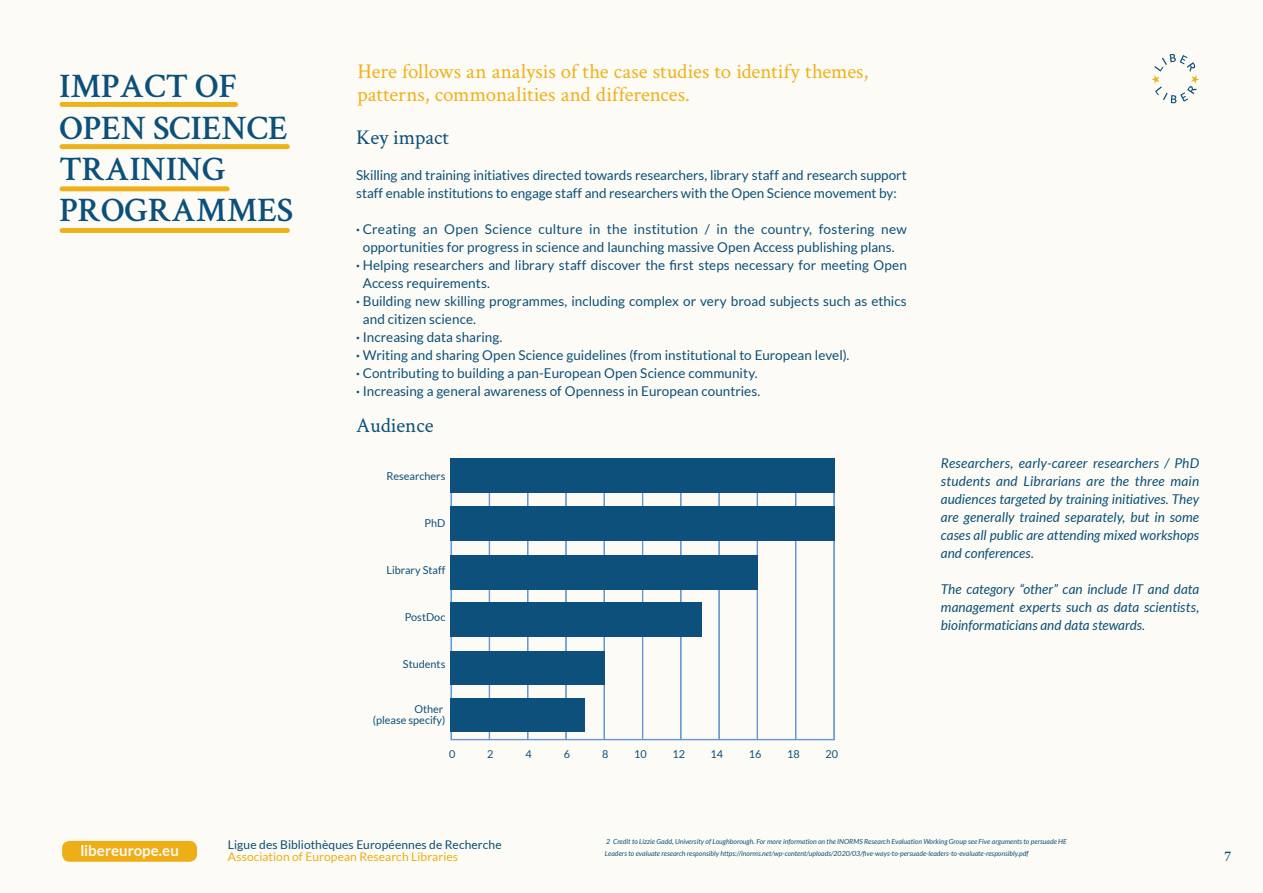
<style>
.page{position:relative;width:1263px;height:893px;background:#fdfbf5}
.page>*{position:absolute;margin:0;border:0;box-sizing:border-box;transform-origin:0 0}
.t1{font:600 34.5px/41.4px "Crimson Text";color:#0a507a}
.t2{font:21px/22.5px "Crimson Text";color:#efb11a}
.t3{font:21px "Crimson Text";color:#0a507a}
.t4{font:700 15px "Lato";letter-spacing:.005em;color:#fff}
.t5{font:600 15px "Crimson Text";color:#0a507a}
.t6{font:13.5px/18px "Lato";color:#0a507a}
.t7{font:italic 13.5px/18px "Lato";color:#0a507a;text-align:justify}
.t8{font:12px "Lato";letter-spacing:.01em;color:#0a507a}
.t9{font:12px "Lato";letter-spacing:.005em;color:#efb11a}
.t10{font:10.95px/10.9px "Lato";color:#0c507b;text-align:right}
.t11{font:italic 7.05px/12px "Lato";color:#0a507a}
.s1{font-weight:700}
</style>
<div class="page">
<svg style="left:1151px;top:54px;width:48px;height:49px"></svg>
<div style="left:62px;top:102px;width:174px;height:5px;background:#efb11a"></div>
<div style="left:62px;top:144px;width:225px;height:5px;background:#efb11a"></div>
<div style="left:62px;top:186px;width:165px;height:5px;background:#efb11a"></div>
<div style="left:62px;top:228px;width:225px;height:5px;background:#efb11a"></div>
<div style="left:451px;top:458px;width:39px;height:282px;border:1px solid #6599d1"></div>
<div style="left:489px;top:458px;width:39px;height:282px;border:1px solid #6599d1"></div>
<div style="left:527px;top:458px;width:40px;height:282px;border:1px solid #6599d1"></div>
<div style="left:565px;top:458px;width:40px;height:282px;border:1px solid #6599d1"></div>
<div style="left:604px;top:458px;width:39px;height:282px;border:1px solid #6599d1"></div>
<div style="left:642px;top:458px;width:39px;height:282px;border:1px solid #6599d1"></div>
<div style="left:680px;top:458px;width:40px;height:282px;border:1px solid #6599d1"></div>
<div style="left:718px;top:458px;width:40px;height:282px;border:1px solid #6599d1"></div>
<div style="left:757px;top:458px;width:39px;height:282px;border:1px solid #6599d1"></div>
<div style="left:795px;top:458px;width:39px;height:282px;border:1px solid #6599d1"></div>
<div style="left:451px;top:458px;width:384px;height:35px;background:#0c507b"></div>
<div style="left:451px;top:507px;width:384px;height:34px;background:#0c507b"></div>
<div style="left:451px;top:555px;width:307px;height:34px;background:#0c507b"></div>
<div style="left:451px;top:602px;width:251px;height:35px;background:#0c507b"></div>
<div style="left:451px;top:651px;width:154px;height:33px;background:#0c507b"></div>
<div style="left:451px;top:698px;width:134px;height:34px;background:#0c507b"></div>
<h1 class="t1" style="left:60px;top:63px;width:235px">IMPACT OF<br>OPEN SCIENCE<br>TRAINING<br>PROGRAMMES</h1>
<h2 class="t2" style="left:358px;top:60px;width:512px">Here follows an analysis of the case studies to identify themes, patterns, commonalities and differences.</h2>
<h2 class="t3" style="left:356px;top:123px;width:94px">Key impact</h2>
<p class="t6" style="left:356px;top:166px;width:552px">Skilling and training initiatives directed towards researchers, library staff and research support staff enable institutions to engage staff and researchers with the Open Science movement by:</p>
<p class="t6" style="left:356px;top:220px;width:552px"><span class="s1">·</span> Creating an Open Science culture in the institution / in the country, fostering new</p>
<p class="t6" style="left:363px;top:238px;width:533px">opportunities for progress in science and launching massive Open Access publishing plans.</p>
<p class="t6" style="left:356px;top:256px;width:552px"><span class="s1">·</span> Helping researchers and library staff discover the first steps necessary for meeting Open</p>
<p class="t6" style="left:363px;top:274px;width:129px">Access requirements.</p>
<p class="t6" style="left:356px;top:292px;width:552px"><span class="s1">·</span> Building new skilling programmes, including complex or very broad subjects such as ethics</p>
<p class="t6" style="left:363px;top:310px;width:115px">and citizen science.</p>
<p class="t6" style="left:356px;top:328px;width:148px"><span class="s1">·</span> Increasing data sharing.</p>
<p class="t6" style="left:356px;top:346px;width:495px"><span class="s1">·</span> Writing and sharing Open Science guidelines (from institutional to European level).</p>
<p class="t6" style="left:356px;top:364px;width:403px"><span class="s1">·</span> Contributing to building a pan-European Open Science community.</p>
<p class="t6" style="left:356px;top:382px;width:406px"><span class="s1">·</span> Increasing a general awareness of Openness in European countries.</p>
<h2 class="t3" style="left:356px;top:411px;width:79px">Audience</h2>
<p class="t10" style="left:386px;top:470px;width:60px">Researchers</p>
<p class="t10" style="left:424px;top:517px;width:22px">PhD</p>
<p class="t10" style="left:386px;top:565px;width:60px">Library Staff</p>
<p class="t10" style="left:405px;top:612px;width:42px">PostDoc</p>
<p class="t10" style="left:403px;top:659px;width:44px">Students</p>
<p class="t10" style="left:373px;top:704px;width:74px">Other<br>(please specify)</p>
<p class="t10" style="left:449px;top:749px;width:8px">0</p>
<p class="t10" style="left:487px;top:749px;width:8px">2</p>
<p class="t10" style="left:526px;top:749px;width:8px">4</p>
<p class="t10" style="left:564px;top:749px;width:8px">6</p>
<p class="t10" style="left:602px;top:749px;width:8px">8</p>
<p class="t10" style="left:634px;top:749px;width:14px">10</p>
<p class="t10" style="left:672px;top:749px;width:14px">12</p>
<p class="t10" style="left:711px;top:749px;width:14px">14</p>
<p class="t10" style="left:749px;top:749px;width:14px">16</p>
<p class="t10" style="left:787px;top:749px;width:14px">18</p>
<p class="t10" style="left:825px;top:749px;width:14px">20</p>
<p class="t7" style="left:941px;top:454px;width:260px">Researchers, early-career researchers / PhD students and Librarians are the three main audiences targeted by training initiatives. They are generally trained separately, but in some cases all public are attending mixed workshops and conferences.</p>
<p class="t7" style="left:941px;top:580px;width:260px">The category “other” can include IT and data management experts such as data scientists, bioinformaticians and data stewards.</p>
<p class="t11" style="left:605px;top:836px;width:463px">2 Credit to Lizzie Gadd, University of Loughborough. For more information on the INORMS Research Evaluation Working Group see Five arguments to persuade HE<br>Leaders to evaluate research responsibly https://inorms.net/wp-content/uploads/2020/03/five-ways-to-persuade-leaders-to-evaluate-responsibly.pdf</p>
<p class="t4" style="left:80px;top:842px;width:100px">libereurope.eu</p>
<p class="t8" style="left:228px;top:837px;width:275px">Ligue des Bibliothèques Européennes de Recherche</p>
<p class="t9" style="left:228px;top:849px;width:232px">Association of European Research Libraries</p>
<p class="t5" style="left:1224px;top:846px;width:8px">7</p>
</div>
